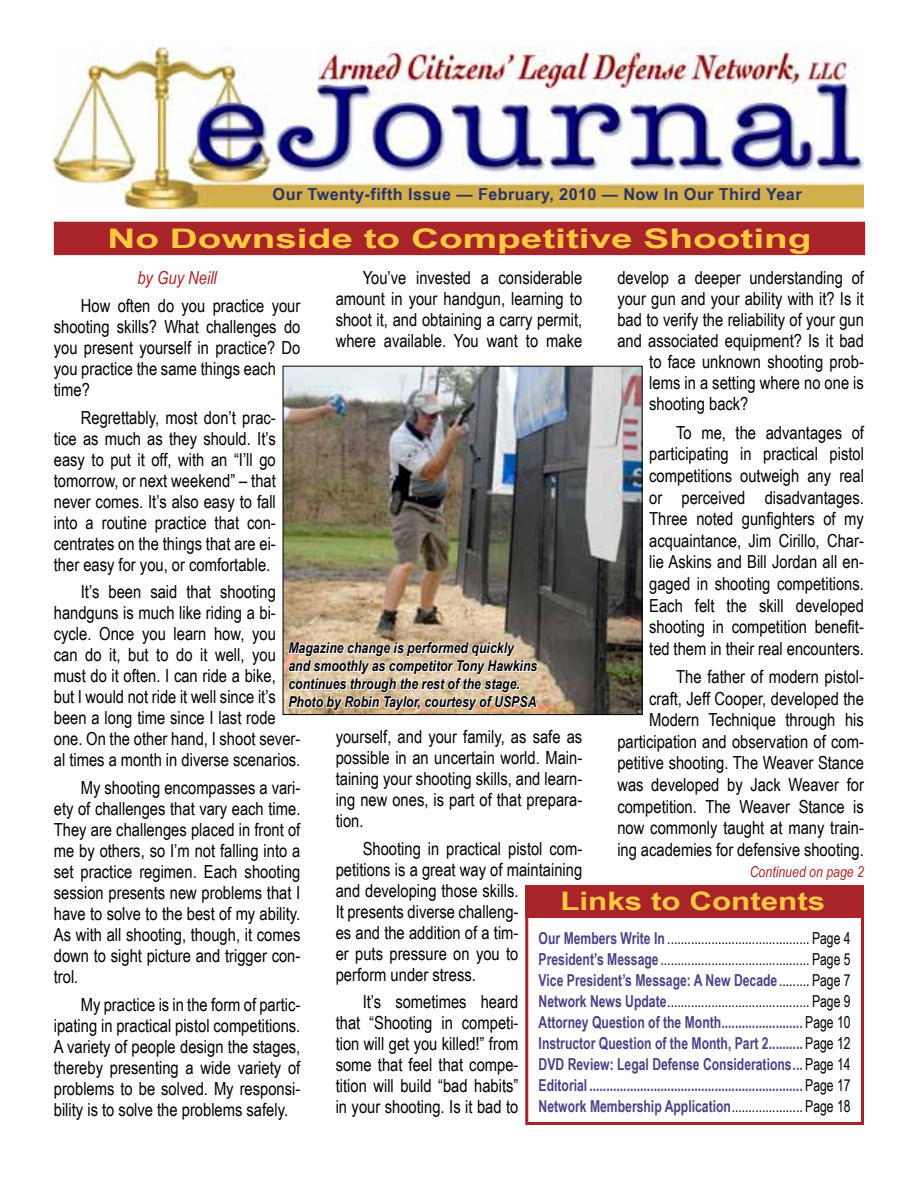
<style>
.page{position:relative;width:918px;height:1188px;background:#fff}
.page>*{position:absolute;margin:0;border:0;box-sizing:border-box;transform-origin:0 0}
.t1{font:700 27px "Arial Narrow";color:#ffc841;scale:1.75 1}
.t2{font:700 25.5px "Arial Narrow";color:#ffc841;scale:1.5 1}
.t3{font:18px/21px "Arial Narrow";color:#000;text-align:justify}
.t4{font:italic 18px "Arial Narrow";color:#a82428}
.t5{font:700 16.5px/21px "Arial Narrow";color:#4c4287;text-align:justify;scale:.9 1}
.t6{font:700 16.5px "Arial Narrow";letter-spacing:.02em;color:#2c3466;scale:1.2 1}
.t7{font:italic 700 15px/18px "Arial Narrow";color:#000}
.t8{font:italic 15px "Arial Narrow";color:#a82428}
.s1{font-weight:400;color:#000}
</style>
<div class="page">
<div style="left:525px;top:885px;width:339px;height:240px;border:3px solid #a82428"></div>
<div style="left:54px;top:222px;width:811px;height:33px;background:#a82428"></div>
<img style="left:54px;top:47px;width:810px;height:162px">
<div style="left:525px;top:885px;width:335px;height:33px;background:#a82428"></div>
<img style="left:285px;top:368px;width:356px;height:345px">
<svg style="left:287px;top:628px;width:252px;height:88px"></svg>
<p class="t6" style="left:273px;top:182px;width:442px">Our Twenty-fifth Issue — February, 2010 — Now In Our Third Year</p>
<h1 class="t1" style="left:108px;top:218px;width:404px">No Downside to Competitive Shooting</h1>
<p class="t4" style="left:137px;top:265px;width:81px">by Guy Neill</p>
<p class="t3" style="left:54px;top:294px;width:248px;text-align:left;text-indent:27px">How often do you practice your shooting skills? What challenges do you present yourself in practice? Do you practice the same things each time?</p>
<p class="t3" style="left:54px;top:406px;width:224px;text-indent:27px">Regrettably, most don’t prac&shy;tice as much as they should. It’s easy to put it off, with an “I’ll go tomorrow, or next weekend” – that never comes. It’s also easy to fall into a routine practice that con&shy;centrates on the things that are ei&shy;ther easy for you, or comfortable.</p>
<p class="t3" style="left:54px;top:581px;width:248px;text-align:left;text-indent:27px">It’s been said that shooting handguns is much like riding a bi&shy;cycle. Once you learn how, you can do it, but to do it well, you must do it often. I can ride a bike, but I would not ride it well since it’s been a long time since I last rode one. On the other hand, I shoot sever&shy;al times a month in diverse scenarios.</p>
<p class="t3" style="left:54px;top:777px;width:248px;text-indent:27px">My shooting encompasses a vari&shy;ety of challenges that vary each time.<br>They are challenges placed in front of me by others, so I’m not falling into a set practice regimen. Each shooting session presents new problems that I have to solve to the best of my ability.<br>As with all shooting, though, it comes down to sight picture and trigger con&shy;trol.</p>
<p class="t3" style="left:54px;top:994px;width:248px;text-indent:27px">My practice is in the form of partic&shy;ipating in practical pistol competitions.<br>A variety of people design the stages, thereby presenting a wide variety of problems to be solved. My responsi&shy;bility is to solve the problems safely.</p>
<p class="t3" style="left:336px;top:267px;width:248px;text-indent:27px">You’ve invested a considerable amount in your handgun, learning to shoot it, and obtaining a carry permit, where available. You want to make</p>
<p class="t3" style="left:617px;top:267px;width:248px">develop a deeper understanding of</p>
<p class="t3" style="left:617px;top:288px;width:248px">your gun and your ability with it? Is it</p>
<p class="t3" style="left:617px;top:309px;width:248px">bad to verify the reliability of your gun</p>
<p class="t3" style="left:617px;top:330px;width:248px">and associated equipment? Is it bad</p>
<p class="t3" style="left:649px;top:351px;width:216px">to face unknown shooting prob-</p>
<p class="t3" style="left:649px;top:372px;width:216px">lems in a setting where no one is</p>
<p class="t3" style="left:649px;top:393px;width:101px">shooting back?</p>
<p class="t3" style="left:649px;top:421px;width:216px;line-height:21.6px;text-indent:27px">To me, the advantages of participating in practical pistol competitions outweigh any real or perceived disadvantages.<br>Three noted gunfighters of my acquaintance, Jim Cirillo, Char&shy;lie Askins and Bill Jordan all en&shy;gaged in shooting competitions.<br>Each felt the skill developed shooting in competition benefit&shy;ted them in their real encounters.</p>
<p class="t3" style="left:617px;top:665px;width:248px;line-height:21.6px;text-align:right">The father of modern pistol-<br>craft, Jeff Cooper, developed the Modern Technique through his participation and observation of com&shy;petitive shooting. The Weaver Stance was developed by Jack Weaver for competition. The Weaver Stance is now commonly taught at many train&shy;ing academies for defensive shooting.</p>
<p class="t8" style="left:750px;top:862px;width:116px">Continued on page 2</p>
<p class="t7" style="left:288px;top:638px;width:251px">Magazine change is performed quickly and smoothly as competitor Tony Hawkins continues through the rest of the stage.<br>Photo by Robin Taylor, courtesy of USPSA</p>
<p class="t3" style="left:336px;top:725px;width:248px">yourself, and your family, as safe as possible in an uncertain world. Main&shy;taining your shooting skills, and learn&shy;ing new ones, is part of that prepara&shy;tion.</p>
<p class="t3" style="left:336px;top:837px;width:248px;text-align:left;text-indent:27px">Shooting in practical pistol com&shy;petitions is a great way of maintaining and developing those skills.<br>It presents diverse challeng-<br>es and the addition of a tim-<br>er puts pressure on you to<br>perform under stress.</p>
<p class="t3" style="left:336px;top:991px;width:184px;text-indent:27px">It’s sometimes heard that “Shooting in competi&shy;tion will get you killed!” from some that feel that compe&shy;tition will build “bad habits” in your shooting. Is it bad to</p>
<h2 class="t2" style="left:560px;top:882px;width:178px">Links to Contents</h2>
<p class="t5" style="left:539px;top:927px;width:348px">Our Members Write In <span class="s1">.......................................... Page 4<br></span>President’s Message <span class="s1">............................................ Page 5<br></span>Vice President’s Message: A New Decade<span class="s1">......... Page 7<br></span>Network News Update<span class="s1">.......................................... Page 9<br></span>Attorney Question of the Month........................ <span class="s1">Page 10<br></span>Instructor Question of the Month, Part 2.......... <span class="s1">Page 12<br></span>DVD Review: Legal Defense Considerations... <span class="s1">Page 14<br></span>Editorial ............................................................... <span class="s1">Page 17<br></span>Network Membership Application<span class="s1">..................... Page 18</span></p>
</div>
